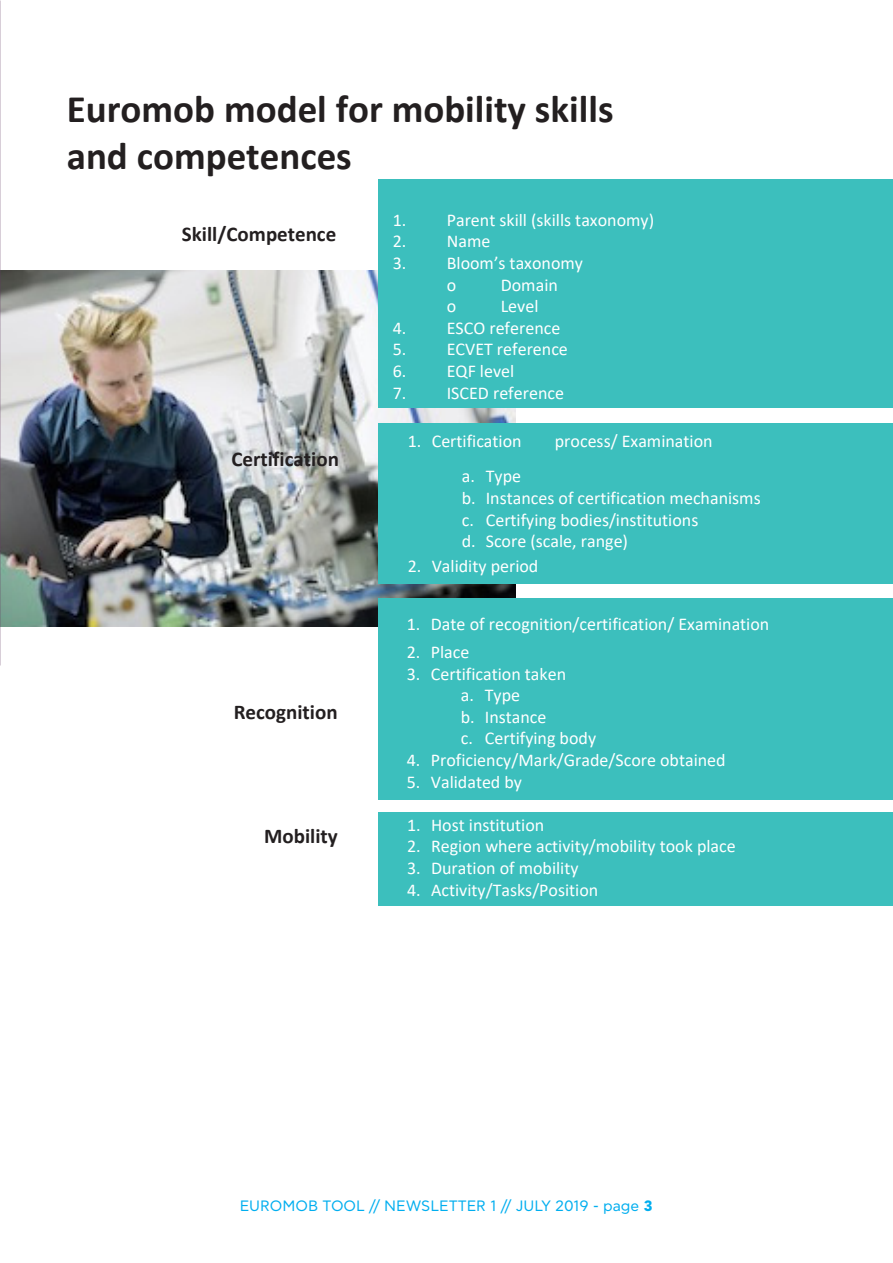
<style>
.page{position:relative;width:893px;height:1263px;background:#fff}
.page>*{position:absolute;margin:0;border:0;box-sizing:border-box;transform-origin:0 0}
.t1{font:700 39px/46.8px "Calibri";color:#231f20}
.t2{font:700 21px "Calibri";color:#231f20}
.t3{font:18px/21.6px "Calibri";color:#fff}
.t4{font:15px "CF Asty Std";color:#00aeef}
.s1{font-weight:700}
</style>
<div class="page">
<div style="left:379px;top:812px;width:514px;height:94px;background:#3cbfbd"></div>
<img style="left:0;top:270px;width:516px;height:357px">
<div style="left:379px;top:598px;width:514px;height:202px;background:#3cbfbd"></div>
<div style="left:379px;top:424px;width:514px;height:160px;background:#3cbfbd"></div>
<div style="left:379px;top:179px;width:514px;height:229px;background:#3cbfbd"></div>
<h1 class="t1" style="left:67px;top:85px;width:548px">Euromob model for mobility skills and competences</h1>
<p class="t2" style="left:182px;top:219px;width:156px">Skill/Competence</p>
<p class="t2" style="left:231px;top:445px;width:109px">Certification</p>
<p class="t2" style="left:234px;top:697px;width:105px">Recognition</p>
<p class="t2" style="left:264px;top:821px;width:75px">Mobility</p>
<p class="t3" style="left:393px;top:209px;width:263px">1. Parent skill (skills taxonomy)</p>
<p class="t3" style="left:393px;top:230px;width:99px">2. Name</p>
<p class="t3" style="left:447px;top:252px;width:138px;text-indent:-54px">3. Bloom’s taxonomy o</p>
<p class="t3" style="left:501px;top:273px;width:59px">Domain</p>
<p class="t3" style="left:447px;top:295px;width:11px">o</p>
<p class="t3" style="left:501px;top:295px;width:39px">Level</p>
<p class="t3" style="left:393px;top:317px;width:169px">4. ESCO reference</p>
<p class="t3" style="left:393px;top:338px;width:177px">5. ECVET reference</p>
<p class="t3" style="left:393px;top:360px;width:123px">6. EQF level</p>
<p class="t3" style="left:393px;top:381px;width:173px">7. ISCED reference</p>
<p class="t3" style="left:408px;top:430px;width:115px">1. Certification</p>
<p class="t3" style="left:555px;top:430px;width:159px">process/ Examination</p>
<p class="t3" style="left:462px;top:465px;width:300px">a. Type<br>b. Instances of certification mechanisms c. Certifying bodies/institutions<br>d. Score (scale, range)</p>
<p class="t3" style="left:408px;top:554px;width:132px">2. Validity period</p>
<p class="t3" style="left:407px;top:613px;width:364px">1. Date of recognition/certification/ Examination</p>
<p class="t3" style="left:407px;top:641px;width:64px">2. Place</p>
<p class="t3" style="left:461px;top:662px;width:137px;text-indent:-54px">3. Certification taken<br>a. Type<br>b. Instance<br>c. Certifying body</p>
<p class="t3" style="left:407px;top:749px;width:320px">4. Proficiency/Mark/Grade/Score obtained</p>
<p class="t3" style="left:407px;top:770px;width:117px">5. Validated by</p>
<p class="t3" style="left:407px;top:813px;width:139px">1. Host institution</p>
<p class="t3" style="left:407px;top:835px;width:330px">2. Region where activity/mobility took place</p>
<p class="t3" style="left:407px;top:857px;width:173px">3. Duration of mobility</p>
<p class="t3" style="left:407px;top:878px;width:193px">4. Activity/Tasks/Position</p>
<p class="t4" style="left:240px;top:1198px;width:414px">EUROMOB TOOL // NEWSLETTER 1 // JULY 2019 - page <span class="s1">3</span></p>
</div>
